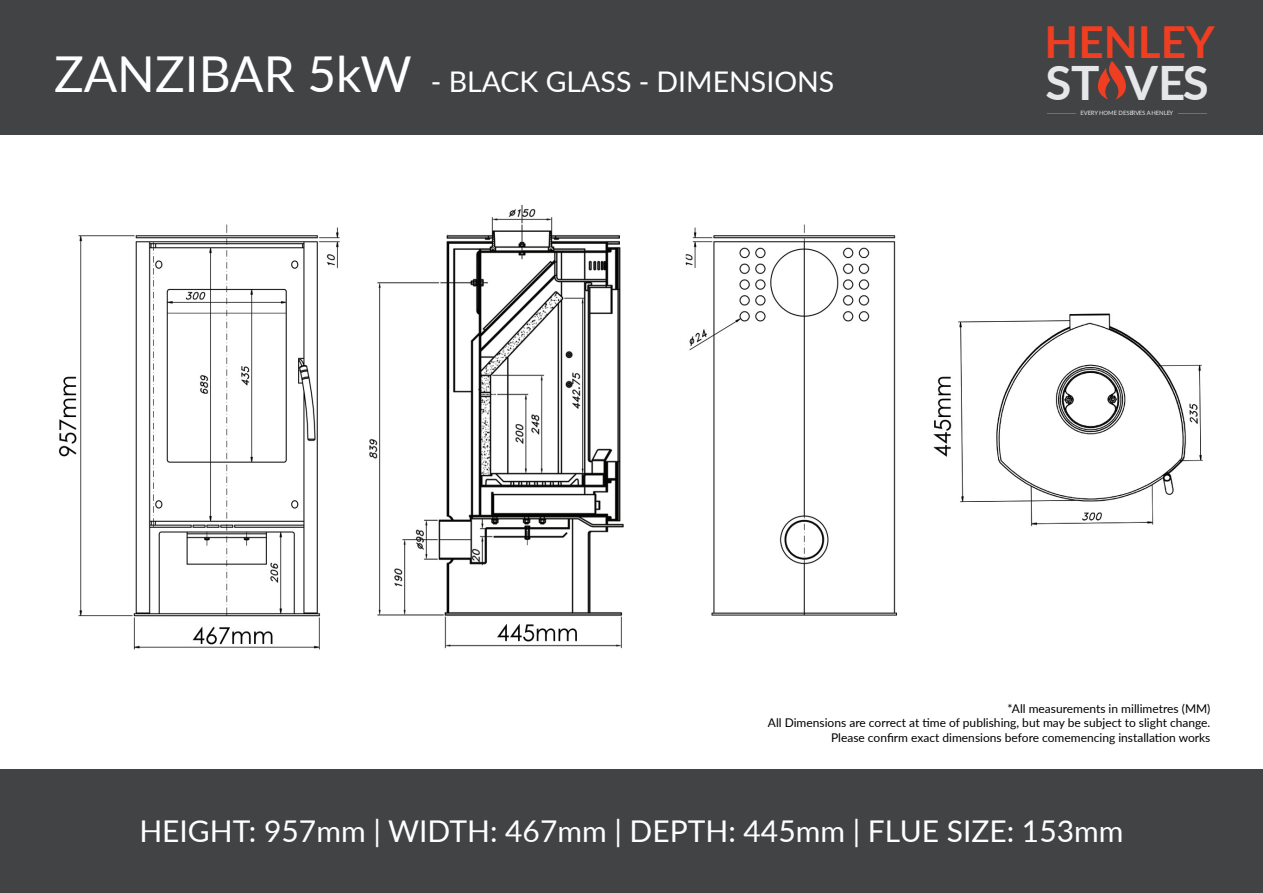
<style>
.page{position:relative;width:1263px;height:893px;background:#fff}
.page>*{position:absolute;margin:0;border:0;box-sizing:border-box;transform-origin:0 0}
.t1{font:700 47.4px "Lato";color:#e6e7e9}
.t2{font:700 44.1px "Lato";color:#ef3e22}
.t3{font:30px "Lato";color:#fff}
.t4{font:28.5px "Lato";color:#fff}
.t5{font:12px "Lato";color:#000}
.t6{font:5.85px "Lato";color:#e6e7e9}
.s1{font-size:49.5px}
</style>
<div class="page">
<div style="left:0;top:0;width:1263px;height:135px;background:#414345"></div>
<div style="left:0;top:770px;width:1263px;height:123px;background:#414345"></div>
<svg style="left:1097px;top:61px;width:29px;height:39px"></svg>
<svg style="left:1047px;top:113px;width:29px;height:1px"></svg>
<svg style="left:1178px;top:113px;width:28px;height:1px"></svg>
<img style="left:59px;top:206px;width:1144px;height:444px">
<p class="t4" style="left:54px;top:61px;width:782px"><span class="s1">ZANZIBAR 5kW</span> - BLACK GLASS - DIMENSIONS</p>
<h2 class="t2" style="left:1044px;top:9px;width:172px">HENLEY</h2>
<h1 class="t1" style="left:1045px;top:48px;width:165px">ST VES</h1>
<p class="t6" style="left:1080px;top:109px;width:94px">EVERY HOME DESERVES A HENLEY</p>
<p class="t5" style="left:1007px;top:700px;width:204px">*All measurements in millimetres (MM)</p>
<p class="t5" style="left:768px;top:714px;width:444px">All Dimensions are correct at time of publishing, but may be subject to slight change.</p>
<p class="t5" style="left:831px;top:729px;width:381px">Please confirm exact dimensions before comemencing installation works</p>
<p class="t3" style="left:139px;top:809px;width:986px">HEIGHT: 957mm | WIDTH: 467mm | DEPTH: 445mm | FLUE SIZE: 153mm</p>
</div>
